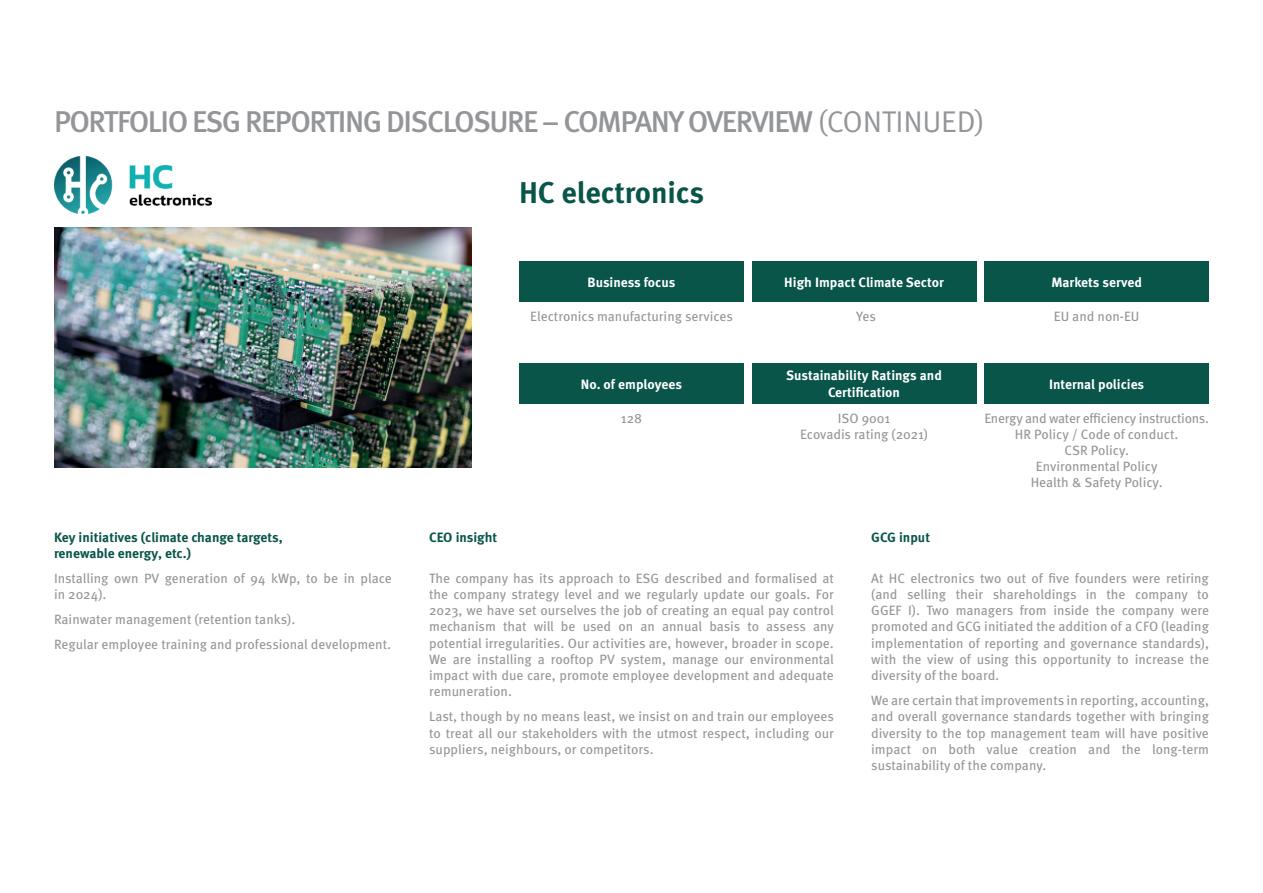
<style>
.page{position:relative;width:1263px;height:893px;background:#fff}
.page>*{position:absolute;margin:0;border:0;box-sizing:border-box;transform-origin:0 0}
.t1{font:500 30px "Meta Pro";letter-spacing:-.05em;color:#939598}
.t2{font:700 30px "Meta Pro";letter-spacing:-.005em;color:#095549}
.t3{font:13.5px/16.2px "Meta Pro";color:#939598;text-align:justify}
.t4{font:700 13.5px/16.2px "Meta Pro";color:#fff;text-align:center}
.t5{font:700 13.5px/16.2px "Meta Pro";color:#095549}
.s1{font-weight:400}
</style>
<div class="page">
<img style="left:54px;top:156px;width:157px;height:58px">
<div style="left:519px;top:261px;width:225px;height:41px;background:#095549"></div>
<div style="left:752px;top:261px;width:224px;height:41px;background:#095549"></div>
<div style="left:984px;top:261px;width:225px;height:41px;background:#095549"></div>
<div style="left:984px;top:363px;width:225px;height:41px;background:#095549"></div>
<div style="left:519px;top:363px;width:225px;height:41px;background:#095549"></div>
<div style="left:752px;top:363px;width:224px;height:41px;background:#095549"></div>
<img style="left:54px;top:228px;width:417px;height:239px">
<h1 class="t1" style="left:54px;top:102px;width:932px">PORTFOLIO ESG REPORTING DISCLOSURE – COMPANY OVERVIEW <span class="s1">(CONTINUED)</span></h1>
<h1 class="t2" style="left:519px;top:174px;width:186px">HC electronics</h1>
<p class="t4" style="left:587px;top:274px;width:89px">Business focus</p>
<p class="t4" style="left:784px;top:274px;width:161px">High Impact Climate Sector</p>
<p class="t4" style="left:1051px;top:274px;width:92px">Markets served</p>
<p class="t3" style="left:530px;top:308px;width:204px">Electronics manufacturing services</p>
<p class="t3" style="left:1054px;top:308px;width:87px">EU and non-EU</p>
<p class="t3" style="left:856px;top:308px;width:21px">Yes</p>
<p class="t4" style="left:786px;top:368px;width:157px">Sustainability Ratings and<br>Certification</p>
<p class="t4" style="left:581px;top:376px;width:103px">No. of employees</p>
<p class="t4" style="left:1049px;top:376px;width:97px">Internal policies</p>
<p class="t3" style="left:621px;top:410px;width:23px">128</p>
<p class="t3" style="left:800px;top:410px;width:129px;text-align:center">ISO 9001<br>Ecovadis rating (2021)</p>
<p class="t3" style="left:984px;top:410px;width:226px;text-align:center">Energy and water efficiency instructions.<br>HR Policy / Code of conduct.<br>CSR Policy.<br>Environmental Policy<br>Health &amp; Safety Policy.</p>
<p class="t5" style="left:54px;top:529px;width:230px">Key initiatives (climate change targets, renewable energy, etc.)</p>
<p class="t5" style="left:429px;top:529px;width:70px">CEO insight</p>
<p class="t5" style="left:871px;top:529px;width:60px">GCG input</p>
<p class="t3" style="left:54px;top:570px;width:339px">Installing own PV generation of 94 kWp, to be in place in 2024).</p>
<p class="t3" style="left:54px;top:607px;width:339px;line-height:25.2px">Rainwater management (retention tanks).<br>Regular employee training and professional development.</p>
<p class="t3" style="left:429px;top:570px;width:406px">The company has its approach to ESG described and formalised at the company strategy level and we regularly update our goals. For 2023, we have set ourselves the job of creating an equal pay control mechanism that will be used on an annual basis to assess any potential irregularities. Our activities are, however, broader in scope.<br>We are installing a rooftop PV system, manage our environmental impact with due care, promote employee development and adequate remuneration.</p>
<p class="t3" style="left:429px;top:709px;width:406px">Last, though by no means least, we insist on and train our employees to treat all our stakeholders with the utmost respect, including our suppliers, neighbours, or competitors.</p>
<p class="t3" style="left:871px;top:570px;width:339px">At HC electronics two out of five founders were retiring (and selling their shareholdings in the company to GGEF I). Two managers from inside the company were promoted and GCG initiated the addition of a CFO (leading implementation of reporting and governance standards), with the view of using this opportunity to increase the diversity of the board.</p>
<p class="t3" style="left:871px;top:693px;width:339px">We are certain that improvements in reporting, accounting, and overall governance standards together with bringing diversity to the top management team will have positive impact on both value creation and the long-term sustainability of the company.</p>
</div>
